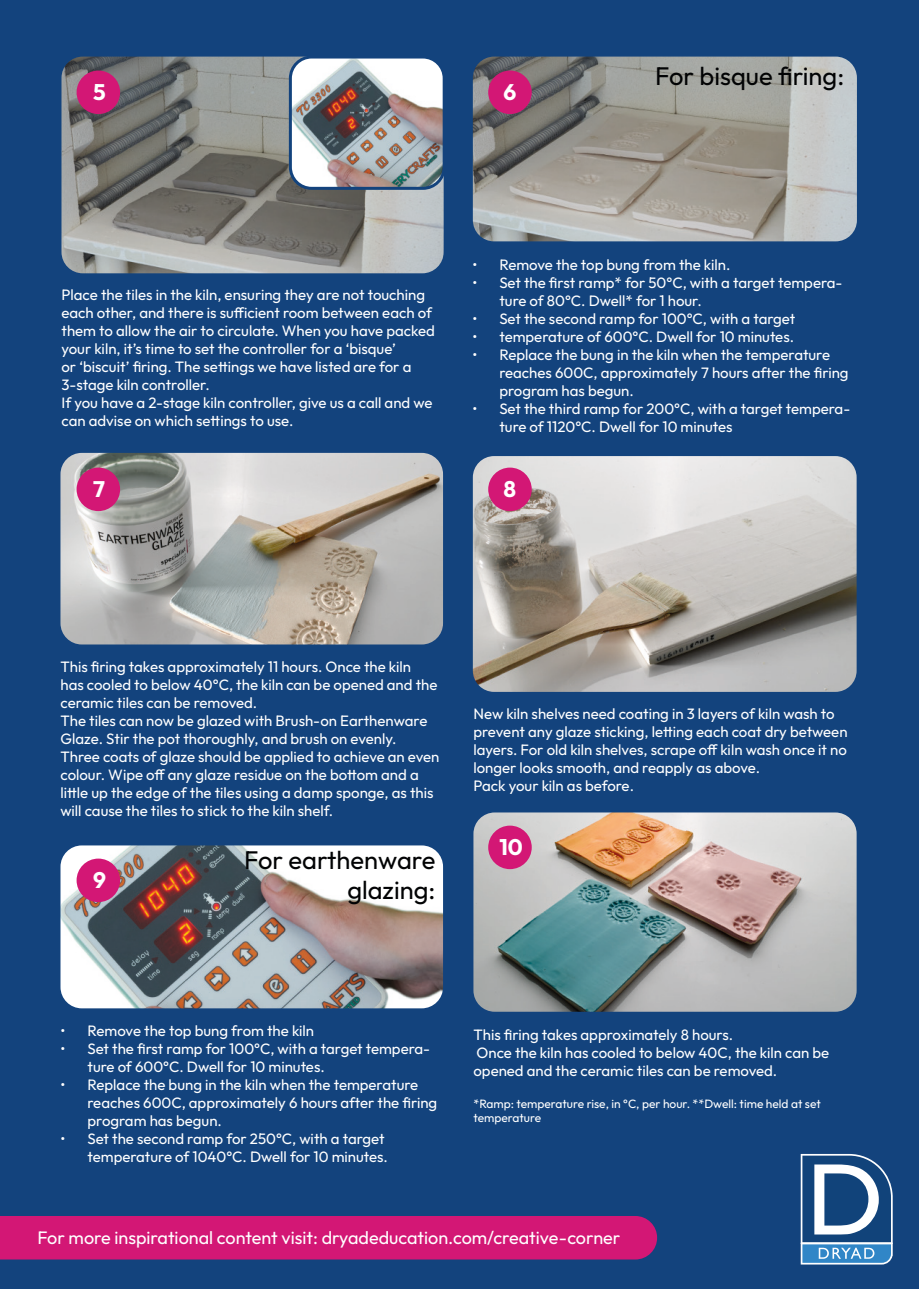
<style>
.page{position:relative;width:919px;height:1289px;background:#fff}
.page>*{position:absolute;margin:0;border:0;box-sizing:border-box;transform-origin:0 0}
.t1{font:100 25.5px/30.6px "Outfit";color:#020304;text-align:right}
.t2{font:100 22.5px "Outfit";color:#fff}
.t3{font:100 18px "Outfit";color:#fff}
.t4{font:100 15px/18px "Outfit";color:#fff}
.t5{font:100 12px "Outfit";color:#fff}
</style>
<div class="page">
<div style="left:0;top:0;width:918px;height:1288px;background:#13437d"></div>
<img style="left:473px;top:456px;width:383px;height:236px">
<img style="left:60px;top:845px;width:383px;height:163px">
<img style="left:473px;top:812px;width:383px;height:199px">
<img style="left:61px;top:57px;width:382px;height:216px">
<img style="left:290px;top:57px;width:154px;height:131px">
<div style="left:289px;top:56px;width:156px;height:134px;border:3px solid #13437d;border-radius:21px"></div>
<img style="left:473px;top:57px;width:383px;height:184px">
<img style="left:60px;top:453px;width:383px;height:191px">
<svg style="left:800px;top:1153px;width:92px;height:111px"></svg>
<div style="left:0;top:1216px;width:657px;height:43px;background:#d31775"></div>
<div style="left:77px;top:71px;width:43px;height:43px;background:#d31775;border-radius:50%"></div>
<div style="left:488px;top:71px;width:43px;height:43px;background:#d31775;border-radius:50%"></div>
<div style="left:77px;top:467px;width:43px;height:44px;background:#d31775;border-radius:50%"></div>
<div style="left:488px;top:467px;width:43px;height:44px;background:#d31775;border-radius:50%"></div>
<div style="left:77px;top:858px;width:43px;height:44px;background:#d31775;border-radius:50%"></div>
<div style="left:488px;top:825px;width:43px;height:44px;background:#d31775;border-radius:50%"></div>
<p class="t2" style="left:93px;top:79px;width:14px">5</p>
<p class="t2" style="left:503px;top:79px;width:14px">6</p>
<p class="t1" style="left:655px;top:61px;width:190px">For bisque firing:</p>
<p class="t4" style="left:61px;top:286px;width:375px">Place the tiles in the kiln, ensuring they are not touching each other, and there is sufficient room between each of them to allow the air to circulate. When you have packed your kiln, it’s time to set the controller for a ‘bisque’<br>or ‘biscuit’ firing. The settings we have listed are for a 3-stage kiln controller.</p>
<p class="t4" style="left:61px;top:394px;width:372px">If you have a 2-stage kiln controller, give us a call and we can advise on which settings to use.</p>
<p class="t4" style="left:472px;top:255px;width:259px">• Remove the top bung from the kiln.</p>
<p class="t4" style="left:499px;top:273px;width:344px;text-indent:-27px">• Set the first ramp* for 50°C, with a target tempera&shy;ture of 80°C. Dwell* for 1 hour.</p>
<p class="t4" style="left:472px;top:309px;width:324px">• Set the second ramp for 100°C, with a target</p>
<p class="t4" style="left:472px;top:327px;width:323px">• temperature of 600°C. Dwell for 10 minutes.</p>
<p class="t4" style="left:499px;top:345px;width:351px;text-indent:-27px">• Replace the bung in the kiln when the temperature reaches 600C, approximately 7 hours after the firing program has begun.</p>
<p class="t4" style="left:499px;top:399px;width:352px;text-indent:-27px">• Set the third ramp for 200°C, with a target tempera&shy;ture of 1120°C. Dwell for 10 minutes</p>
<p class="t2" style="left:93px;top:476px;width:13px">7</p>
<p class="t2" style="left:503px;top:476px;width:14px">8</p>
<p class="t4" style="left:60px;top:657px;width:378px">This firing takes approximately 11 hours. Once the kiln has cooled to below 40°C, the kiln can be opened and the ceramic tiles can be removed.</p>
<p class="t4" style="left:60px;top:711px;width:368px">The tiles can now be glazed with Brush-on Earthenware<br>Glaze. Stir the pot thoroughly, and brush on evenly.</p>
<p class="t4" style="left:60px;top:747px;width:380px">Three coats of glaze should be applied to achieve an even colour. Wipe off any glaze residue on the bottom and a little up the edge of the tiles using a damp sponge, as this will cause the tiles to stick to the kiln shelf.</p>
<p class="t2" style="left:93px;top:866px;width:14px">9</p>
<p class="t1" style="left:244px;top:844px;width:193px">For earthenware glazing:</p>
<p class="t4" style="left:473px;top:704px;width:375px">New kiln shelves need coating in 3 layers of kiln wash to prevent any glaze sticking, letting each coat dry between layers. For old kiln shelves, scrape off kiln wash once it no longer looks smooth, and reapply as above.</p>
<p class="t4" style="left:473px;top:776px;width:162px">Pack your kiln as before.</p>
<p class="t2" style="left:499px;top:834px;width:25px">10</p>
<p class="t4" style="left:60px;top:1021px;width:255px">• Remove the top bung from the kiln</p>
<p class="t4" style="left:87px;top:1039px;width:344px;text-indent:-27px">• Set the first ramp for 100°C, with a target tempera&shy;ture of 600°C. Dwell for 10 minutes.</p>
<p class="t4" style="left:87px;top:1075px;width:351px;text-indent:-27px">• Replace the bung in the kiln when the temperature reaches 600C, approximately 6 hours after the firing program has begun.</p>
<p class="t4" style="left:60px;top:1129px;width:329px;text-align:right">• Set the second ramp for 250°C, with a target temperature of 1040°C. Dwell for 10 minutes.</p>
<p class="t4" style="left:473px;top:1025px;width:261px">This firing takes approximately 8 hours.</p>
<p class="t4" style="left:473px;top:1043px;width:357px">Once the kiln has cooled to below 40C, the kiln can be opened and the ceramic tiles can be removed.</p>
<p class="t5" style="left:473px;top:1096px;width:349px">*Ramp: temperature rise, in °C, per hour. **Dwell: time held at set</p>
<p class="t5" style="left:473px;top:1111px;width:69px">temperature</p>
<p class="t3" style="left:37px;top:1227px;width:584px">For more inspirational content visit: dryadeducation.com/creative-corner</p>
</div>
